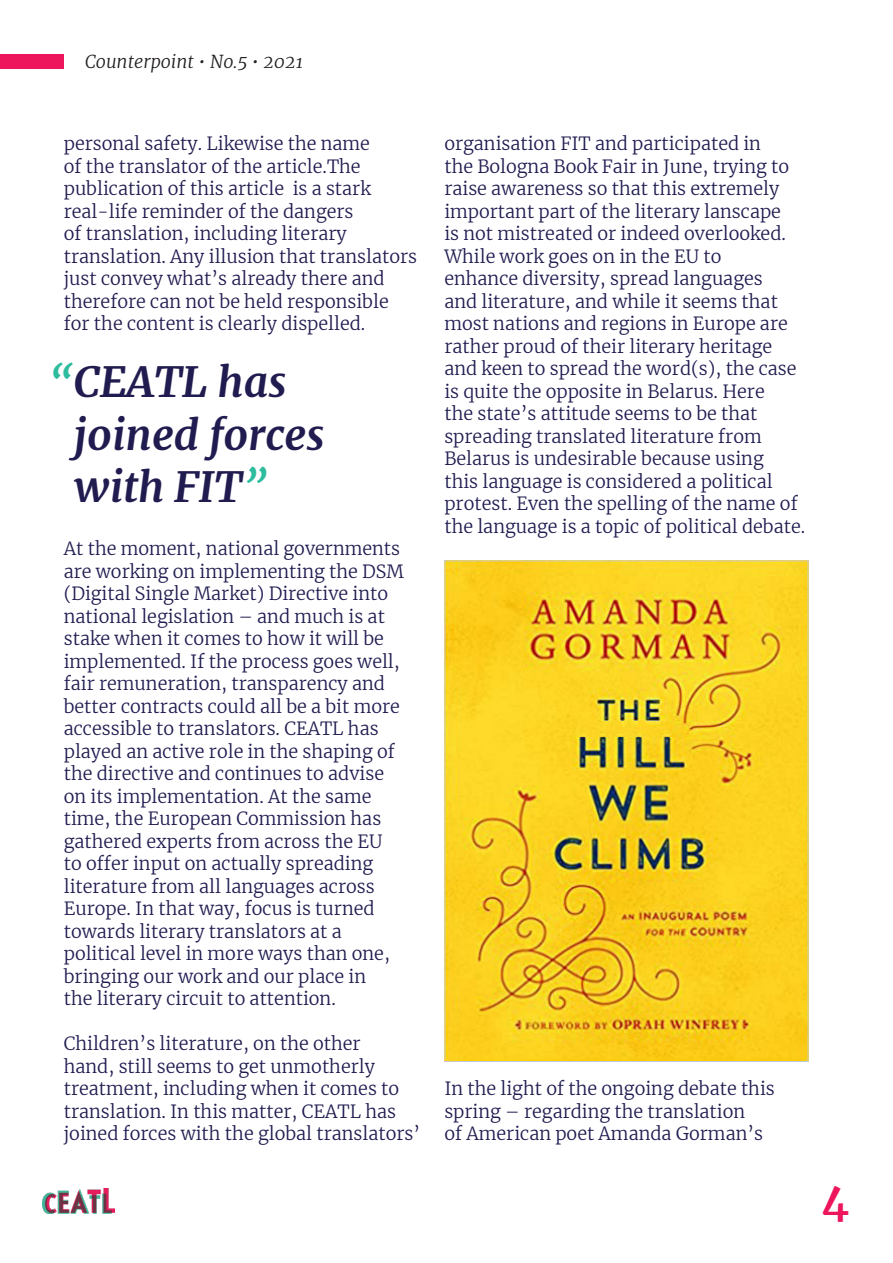
<style>
.page{position:relative;width:893px;height:1263px;background:#fff}
.page>*{position:absolute;margin:0;border:0;box-sizing:border-box;transform-origin:0 0}
.t1{font:italic 700 42px/52.5px "Merriweather";color:#211c50}
.folionumber{font:700 42px "Merriweather";color:#ed165c}
.smallbody{font:300 18px/22.5px "Merriweather";color:#201d51}
.smallbody-2{font:300 18px/22.5px "Merriweather";color:#211c50}
.t2{font:italic 300 18px "Merriweather";color:#231f20}
.s1{color:#2dbc9e}
</style>
<div class="page">
<div style="left:0;top:54px;width:63px;height:14px;background:#ed165c"></div>
<img style="left:43px;top:1189px;width:71px;height:25px">
<img style="left:444px;top:560px;width:364px;height:502px">
<p class="t2" style="left:85px;top:48px;width:220px">Counterpoint • No.5 • 2021</p>
<p class="smallbody-2" style="left:64px;top:132px;width:355px">personal safety. Likewise the name<br>of the translator of the article.The publication of this article is a stark real-life reminder of the dangers<br>of translation, including literary translation. Any illusion that translators just convey what’s already there and therefore can not be held responsible for the content is clearly dispelled.</p>
<h2 class="t1" style="left:74px;top:355px;width:252px;text-indent:-24px"><span class="s1">“</span>CEATL has joined forces with FIT<span class="s1">”</span></h2>
<p class="smallbody" style="left:64px;top:537px;width:342px">At the moment, national governments are working on implementing the DSM (Digital Single Market) Directive into national legislation – and much is at stake when it comes to how it will be implemented. If the process goes well, fair remuneration, transparency and better contracts could all be a bit more accessible to translators. CEATL has played an active role in the shaping of the directive and continues to advise on its implementation. At the same time, the European Commission has gathered experts from across the EU to offer input on actually spreading literature from all languages across Europe. In that way, focus is turned towards literary translators at a political level in more ways than one, bringing our work and our place in<br>the literary circuit to attention.</p>
<p class="smallbody" style="left:64px;top:1032px;width:358px">Children’s literature, on the other<br>hand, still seems to get unmotherly treatment, including when it comes to translation. In this matter, CEATL has joined forces with the global translators’</p>
<p class="smallbody" style="left:444px;top:132px;width:346px">organisation FIT and participated in the Bologna Book Fair in June, trying to raise awareness so that this extremely important part of the literary lanscape is not mistreated or indeed overlooked.</p>
<p class="smallbody" style="left:444px;top:244px;width:362px">While work goes on in the EU to<br>enhance diversity, spread languages<br>and literature, and while it seems that most nations and regions in Europe are rather proud of their literary heritage and keen to spread the word(s), the case is quite the opposite in Belarus. Here<br>the state’s attitude seems to be that spreading translated literature from Belarus is undesirable because using<br>this language is considered a political protest. Even the spelling of the name of the language is a topic of political debate.</p>
<p class="smallbody" style="left:444px;top:1077px;width:332px">In the light of the ongoing debate this spring – regarding the translation<br>of American poet Amanda Gorman’s</p>
<p class="folionumber" style="left:822px;top:1171px;width:29px">4</p>
</div>
